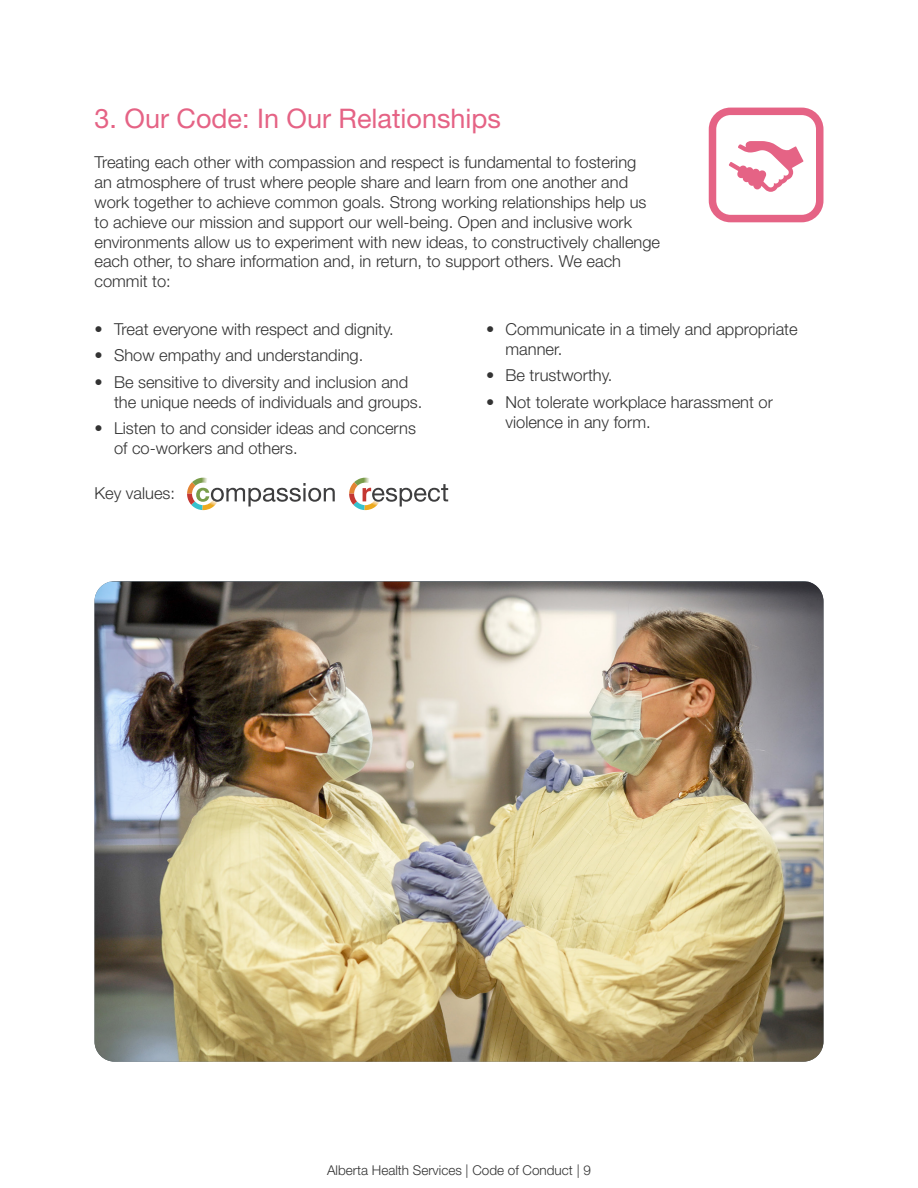
<style>
.page{position:relative;width:918px;height:1188px;background:#fff}
.page>*{position:absolute;margin:0;border:0;box-sizing:border-box;transform-origin:0 0}
.header-blue{font:27px "Helvetica Neue LT Std";color:#e56385}
.reg{font:300 16.5px/19.8px "Helvetica Neue LT Std";color:#333}
.bullets{font:300 16.5px/19.8px "Helvetica Neue LT Std";color:#333}
.t1{font:300 13.5px "Helvetica Neue LT Std";color:#333}
</style>
<div class="page">
<img style="left:94px;top:582px;width:730px;height:480px">
<div style="left:709px;top:108px;width:115px;height:114px;border:8px solid #e56385;border-radius:18px"></div>
<svg style="left:729px;top:141px;width:75px;height:51px"></svg>
<svg style="left:187px;top:478px;width:148px;height:32px"></svg>
<svg style="left:349px;top:478px;width:99px;height:32px"></svg>
<p class="header-blue" style="left:94px;top:103px;width:408px">3. Our Code: In Our Relationships</p>
<p class="reg" style="left:94px;top:152px;width:567px">Treating each other with compassion and respect is fundamental to fostering<br>an atmosphere of trust where people share and learn from one another and work together to achieve common goals. Strong working relationships help us to achieve our mission and support our well-being. Open and inclusive work environments allow us to experiment with new ideas, to constructively challenge each other, to share information and, in return, to support others. We each commit to:</p>
<p class="bullets" style="left:94px;top:319px;width:301px">• Treat everyone with respect and dignity.</p>
<p class="bullets" style="left:94px;top:345px;width:270px">• Show empathy and understanding.</p>
<p class="bullets" style="left:114px;top:372px;width:310px;text-indent:-20px">• Be sensitive to diversity and inclusion and the unique needs of individuals and groups.</p>
<p class="bullets" style="left:114px;top:418px;width:303px;text-indent:-20px">• Listen to and consider ideas and concerns of co-workers and others.</p>
<p class="bullets" style="left:506px;top:319px;width:294px;text-indent:-20px">• Communicate in a timely and appropriate manner.</p>
<p class="bullets" style="left:486px;top:365px;width:128px">• Be trustworthy.</p>
<p class="bullets" style="left:506px;top:392px;width:269px;text-indent:-20px">• Not tolerate workplace harassment or violence in any form.</p>
<p class="reg" style="left:94px;top:483px;width:82px">Key values:</p>
<p class="t1" style="left:327px;top:1161px;width:265px">Alberta Health Services | Code of Conduct | 9</p>
</div>
